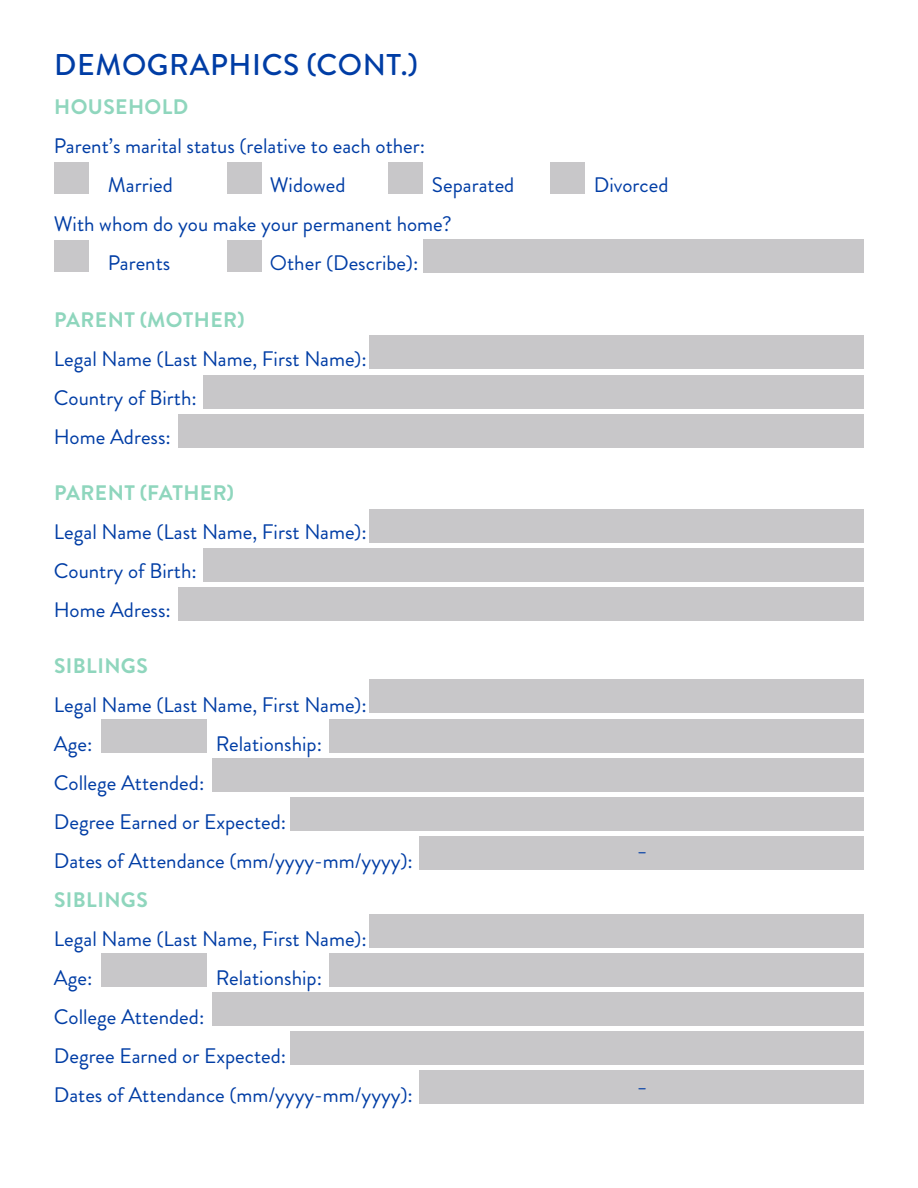
<style>
.page{position:relative;width:918px;height:1188px;background:#fff}
.page>*{position:absolute;margin:0;border:0;box-sizing:border-box;transform-origin:0 0}
.t1{font:500 30px "Brandon Grotesque";letter-spacing:.02em;color:#003da5}
.t2{font:21px/39px "Brandon Grotesque";color:#003da5}
.t3{font:700 21px "Brandon Grotesque";letter-spacing:.02em;color:#8fd6bd}
</style>
<div class="page">
<div style="left:329px;top:719px;width:535px;height:33px;background:#c8c7c9"></div>
<div style="left:369px;top:680px;width:495px;height:33px;background:#c8c7c9"></div>
<div style="left:212px;top:758px;width:652px;height:33px;background:#c8c7c9"></div>
<div style="left:291px;top:797px;width:573px;height:33px;background:#c8c7c9"></div>
<div style="left:419px;top:836px;width:445px;height:33px;background:#c8c7c9"></div>
<div style="left:102px;top:719px;width:105px;height:33px;background:#c8c7c9"></div>
<div style="left:329px;top:953px;width:535px;height:34px;background:#c8c7c9"></div>
<div style="left:369px;top:914px;width:495px;height:34px;background:#c8c7c9"></div>
<div style="left:212px;top:992px;width:652px;height:34px;background:#c8c7c9"></div>
<div style="left:291px;top:1031px;width:573px;height:34px;background:#c8c7c9"></div>
<div style="left:419px;top:1070px;width:445px;height:34px;background:#c8c7c9"></div>
<div style="left:102px;top:953px;width:105px;height:34px;background:#c8c7c9"></div>
<div style="left:203px;top:548px;width:661px;height:34px;background:#c8c7c9"></div>
<div style="left:369px;top:509px;width:495px;height:34px;background:#c8c7c9"></div>
<div style="left:178px;top:587px;width:686px;height:34px;background:#c8c7c9"></div>
<div style="left:203px;top:375px;width:661px;height:33px;background:#c8c7c9"></div>
<div style="left:369px;top:336px;width:495px;height:33px;background:#c8c7c9"></div>
<div style="left:178px;top:414px;width:686px;height:33px;background:#c8c7c9"></div>
<div style="left:423px;top:239px;width:441px;height:33px;background:#c8c7c9"></div>
<div style="left:550px;top:162px;width:35px;height:32px;background:#c8c7c9"></div>
<div style="left:54px;top:162px;width:34px;height:32px;background:#c8c7c9"></div>
<div style="left:227px;top:162px;width:34px;height:32px;background:#c8c7c9"></div>
<div style="left:388px;top:162px;width:35px;height:32px;background:#c8c7c9"></div>
<div style="left:54px;top:240px;width:34px;height:32px;background:#c8c7c9"></div>
<div style="left:227px;top:240px;width:34px;height:32px;background:#c8c7c9"></div>
<h1 class="t1" style="left:54px;top:44px;width:365px">DEMOGRAPHICS (CONT.)</h1>
<p class="t3" style="left:54px;top:92px;width:136px">HOUSEHOLD</p>
<p class="t2" style="left:108px;top:127px;width:319px;text-indent:-54px">Parent’s marital status (relative to each other:<br>Married</p>
<p class="t2" style="left:270px;top:166px;width:77px">Widowed</p>
<p class="t2" style="left:432px;top:166px;width:84px">Separated</p>
<p class="t2" style="left:594px;top:166px;width:76px">Divorced</p>
<p class="t2" style="left:108px;top:205px;width:346px;text-indent:-54px">With whom do you make your permanent home?<br>Parents</p>
<p class="t2" style="left:270px;top:244px;width:150px">Other (Describe):</p>
<p class="t3" style="left:54px;top:305px;width:192px">PARENT (MOTHER)</p>
<p class="t2" style="left:54px;top:340px;width:314px">Legal Name (Last Name, First Name):<br>Country of Birth:<br>Home Adress:</p>
<p class="t3" style="left:54px;top:478px;width:182px">PARENT (FATHER)</p>
<p class="t2" style="left:54px;top:513px;width:314px">Legal Name (Last Name, First Name):<br>Country of Birth:<br>Home Adress:</p>
<p class="t3" style="left:54px;top:652px;width:95px">SIBLINGS</p>
<p class="t2" style="left:54px;top:686px;width:314px">Legal Name (Last Name, First Name):<br>Age:</p>
<p class="t2" style="left:216px;top:725px;width:108px">Relationship:</p>
<p class="t2" style="left:54px;top:764px;width:361px">College Attended:<br>Degree Earned or Expected:<br>Dates of Attendance (mm/yyyy-mm/yyyy):</p>
<p class="t3" style="left:54px;top:886px;width:95px">SIBLINGS</p>
<p class="t2" style="left:54px;top:920px;width:314px">Legal Name (Last Name, First Name):<br>Age:</p>
<p class="t2" style="left:216px;top:959px;width:108px">Relationship:</p>
<p class="t2" style="left:54px;top:998px;width:361px">College Attended:<br>Degree Earned or Expected:<br>Dates of Attendance (mm/yyyy-mm/yyyy):</p>
<p class="t2" style="left:638px;top:825px;width:10px">_</p>
<p class="t2" style="left:638px;top:1061px;width:10px">_</p>
</div>
